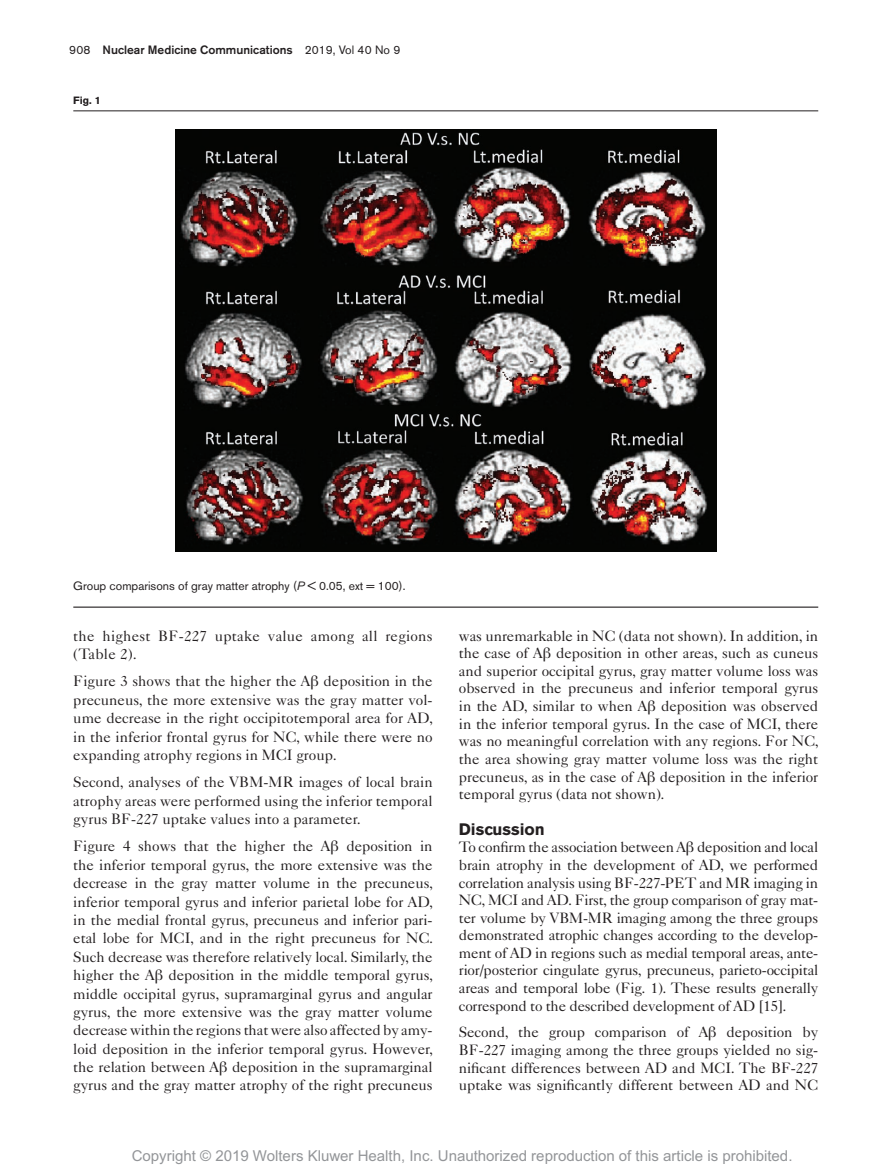
<style>
.page{position:relative;width:881px;height:1174px;background:#fff}
.page>*{position:absolute;margin:0;border:0;box-sizing:border-box;transform-origin:0 0}
.t1{font:700 16.5px "Akzidenz Grotesk BE";color:#231f20}
.t2{font:15px/18.5px "Caslon 540 LT Std";letter-spacing:-.005em;color:#231f20;text-align:justify}
.t3{font:15px "Arial MT Std";color:#939598}
.t4{font:15px/18.3px "Caslon 540 LT Std";letter-spacing:.015em;color:#231f20}
.t5{font:12px "Akzidenz Grotesk BE";color:#231f20}
.t6{font:500 12px "Akzidenz Grotesk BE";color:#231f20}
.t7{font:700 10.5px "Akzidenz Grotesk BE";color:#231f20}
.s1{font-weight:400}
.s2{font-style:italic}
.s3{font-family:"Gandhari Unicode"}
</style>
<div class="page">
<img style="left:175px;top:129px;width:540px;height:422px">
<hr style="left:73px;top:111px;width:744px;height:1px;background:#231f20">
<hr style="left:73px;top:606px;width:744px;height:1px;background:#231f20">
<p class="t6" style="left:69px;top:42px;width:332px"><span class="s1">908</span> Nuclear Medicine Communications <span class="s1">2019, Vol 40 No 9</span></p>
<p class="t7" style="left:73px;top:94px;width:29px">Fig. 1</p>
<p class="t5" style="left:73px;top:579px;width:333px">Group comparisons of gray matter atrophy (<span class="s2">P</span> &lt; 0.05, ext = 100).</p>
<p class="t4" style="left:73px;top:626px;width:360px">the highest BF-227 uptake value among all regions (Table 2).</p>
<p class="t2" style="left:73px;top:672px;width:361px">Figure 3 shows that the higher the A<span class="s3">β</span> deposition in the precuneus, the more extensive was the gray matter vol&shy;ume decrease in the right occipitotemporal area for AD, in the inferior frontal gyrus for NC, while there were no expanding atrophy regions in MCI group.</p>
<p class="t2" style="left:73px;top:773px;width:361px">Second, analyses of the VBM-MR images of local brain atrophy areas were performed using the inferior temporal gyrus BF-227 uptake values into a parameter.</p>
<p class="t2" style="left:73px;top:837px;width:361px">Figure 4 shows that the higher the A<span class="s3">β</span> deposition in the inferior temporal gyrus, the more extensive was the decrease in the gray matter volume in the precuneus, inferior temporal gyrus and inferior parietal lobe for AD, in the medial frontal gyrus, precuneus and inferior pari&shy;etal lobe for MCI, and in the right precuneus for NC.<br>Such decrease was therefore relatively local. Similarly, the higher the A<span class="s3">β</span> deposition in the middle temporal gyrus, middle occipital gyrus, supramarginal gyrus and angular gyrus, the more extensive was the gray matter volume decrease within the regions that were also affected by amy&shy;loid deposition in the inferior temporal gyrus. However, the relation between A<span class="s3">β</span> deposition in the supramarginal gyrus and the gray matter atrophy of the right precuneus</p>
<p class="t2" style="left:458px;top:626px;width:361px;line-height:17.7px">was unremarkable in NC (data not shown). In addition, in the case of A<span class="s3">β</span> deposition in other areas, such as cuneus and superior occipital gyrus, gray matter volume loss was observed in the precuneus and inferior temporal gyrus in the AD, similar to when A<span class="s3">β</span> deposition was observed in the inferior temporal gyrus. In the case of MCI, there was no meaningful correlation with any regions. For NC, the area showing gray matter volume loss was the right precuneus, as in the case of A<span class="s3">β</span> deposition in the inferior temporal gyrus (data not shown).</p>
<p class="t1" style="left:458px;top:819px;width:87px">Discussion</p>
<p class="t2" style="left:458px;top:838px;width:361px;line-height:17.5px">To confirm the association between A<span class="s3">β</span> deposition and local brain atrophy in the development of AD, we performed correlation analysis using BF-227-PET and MR imaging in NC, MCI and AD. First, the group comparison of gray mat&shy;ter volume by VBM-MR imaging among the three groups demonstrated atrophic changes according to the develop&shy;ment of AD in regions such as medial temporal areas, ante&shy;rior/posterior cingulate gyrus, precuneus, parieto-occipital areas and temporal lobe (Fig. 1). These results generally correspond to the described development of AD [15].</p>
<p class="t2" style="left:458px;top:1023px;width:361px;line-height:17.7px">Second, the group comparison of A<span class="s3">β</span> deposition by BF-227 imaging among the three groups yielded no sig&shy;nificant differences between AD and MCI. The BF-227 uptake was significantly different between AD and NC</p>
<p class="t3" style="left:132px;top:1147px;width:662px">Copyright © 2019 Wolters Kluwer Health, Inc. Unauthorized reproduction of this article is prohibited.</p>
</div>
